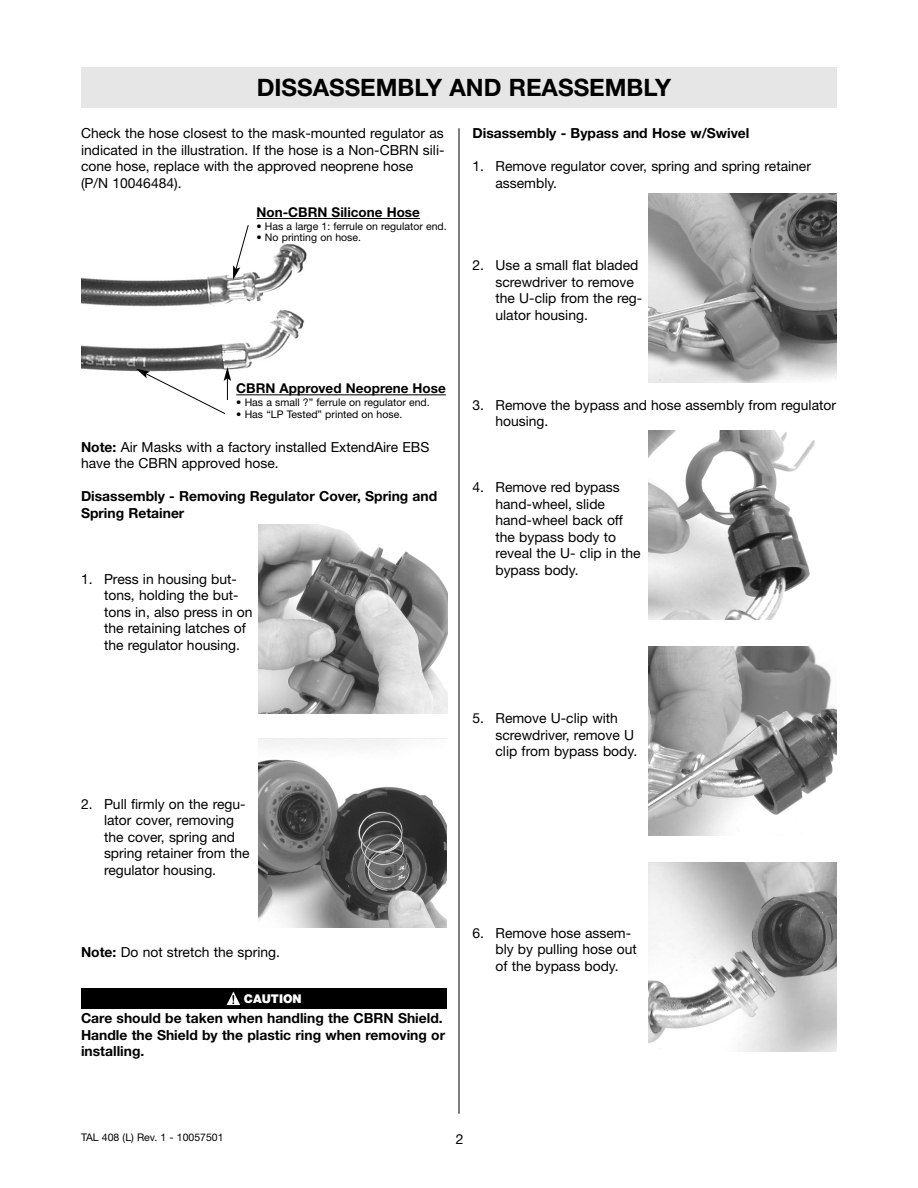
<style>
.page{position:relative;width:918px;height:1188px;background:#fff}
.page>*{position:absolute;margin:0;border:0;box-sizing:border-box;transform-origin:0 0}
.t1{font:700 24px "Helvetica Neue";color:#000}
.t2{font:13.8px/16.5px "Helvetica Neue";color:#000}
.t3{font:700 13.8px/16.5px "Helvetica Neue";color:#000}
.t4{font:700 13.5px "Helvetica Neue";color:#000}
.t5{font:900 12px "Helvetica Neue";color:#fff}
.t6{font:10.5px "Helvetica Neue";color:#000}
.s1{font-weight:700}
</style>
<div class="page">
<div style="left:81px;top:68px;width:756px;height:40px;background:#e6e6e6"></div>
<hr style="left:459px;top:128px;width:1px;height:986px;background:#000">
<img style="left:258px;top:524px;width:189px;height:189px">
<div style="left:81px;top:988px;width:365px;height:21px;background:#000"></div>
<svg style="left:227px;top:991px;width:13px;height:14px"></svg>
<img style="left:258px;top:738px;width:189px;height:189px">
<img style="left:81px;top:244px;width:357px;height:151px">
<img style="left:648px;top:194px;width:189px;height:189px">
<img style="left:648px;top:430px;width:167px;height:190px">
<img style="left:648px;top:647px;width:189px;height:189px">
<img style="left:648px;top:862px;width:189px;height:189px">
<hr style="left:256px;top:218px;width:164px;height:1px;background:#000">
<svg style="left:233px;top:225px;width:16px;height:55px"></svg>
<hr style="left:236px;top:395px;width:75px;height:1px;background:#000">
<hr style="left:310px;top:395px;width:75px;height:1px;background:#000">
<hr style="left:385px;top:395px;width:61px;height:1px;background:#000">
<svg style="left:136px;top:367px;width:95px;height:47px"></svg>
<h1 class="t1" style="left:257px;top:79px;width:416px">DISSASSEMBLY AND REASSEMBLY</h1>
<p class="t2" style="left:81px;top:126px;width:365px">Check the hose closest to the mask-mounted regulator as indicated in the illustration. If the hose is a Non-CBRN sili&shy;cone hose, replace with the approved neoprene hose<br>(P/N 10046484).</p>
<p class="t3" style="left:472px;top:126px;width:279px">Disassembly - Bypass and Hose w/Swivel</p>
<p class="t2" style="left:496px;top:159px;width:317px;text-indent:-23px">1. Remove regulator cover, spring and spring retainer assembly.</p>
<p class="t4" style="left:256px;top:207px;width:165px">Non-CBRN Silicone Hose</p>
<p class="t6" style="left:256px;top:222px;width:192px">• Has a large 1: ferrule on regulator end.</p>
<p class="t6" style="left:256px;top:234px;width:106px">• No printing on hose.</p>
<p class="t4" style="left:236px;top:384px;width:211px">CBRN Approved Neoprene Hose</p>
<p class="t6" style="left:236px;top:399px;width:195px">• Has a small ?” ferrule on regulator end.</p>
<p class="t6" style="left:236px;top:410px;width:168px">• Has “LP Tested” printed on hose.</p>
<p class="t2" style="left:81px;top:440px;width:350px"><span class="s1">Note:</span> Air Masks with a factory installed ExtendAire EBS have the CBRN approved hose.</p>
<p class="t3" style="left:81px;top:489px;width:358px">Disassembly - Removing Regulator Cover, Spring and<br>Spring Retainer</p>
<p class="t2" style="left:104px;top:572px;width:150px;text-indent:-23px">1. Press in housing but&shy;tons, holding the but&shy;tons in, also press in on the retaining latches of the regulator housing.</p>
<p class="t2" style="left:104px;top:797px;width:147px;text-indent:-23px">2. Pull firmly on the regu&shy;lator cover, removing the cover, spring and spring retainer from the regulator housing.</p>
<p class="t2" style="left:81px;top:945px;width:201px"><span class="s1">Note:</span> Do not stretch the spring.</p>
<p class="t5" style="left:244px;top:994px;width:59px">CAUTION</p>
<p class="t3" style="left:81px;top:1011px;width:366px">Care should be taken when handling the CBRN Shield.<br>Handle the Shield by the plastic ring when removing or installing.</p>
<p class="t2" style="left:496px;top:258px;width:148px;text-indent:-23px">2. Use a small flat bladed screwdriver to remove the U-clip from the reg&shy;ulator housing.</p>
<p class="t2" style="left:496px;top:398px;width:342px;text-indent:-23px">3. Remove the bypass and hose assembly from regulator housing.</p>
<p class="t2" style="left:496px;top:480px;width:147px;text-indent:-23px">4. Remove red bypass hand-wheel, slide hand-wheel back off the bypass body to reveal the U- clip in the bypass body.</p>
<p class="t2" style="left:496px;top:711px;width:143px;text-indent:-23px">5. Remove U-clip with screwdriver, remove U clip from bypass body.</p>
<p class="t2" style="left:496px;top:926px;width:143px;text-indent:-23px">6. Remove hose assem&shy;bly by pulling hose out of the bypass body.</p>
<p class="t6" style="left:81px;top:1134px;width:144px">TAL 408 (L) Rev. 1 - 10057501</p>
<p class="t2" style="left:456px;top:1132px;width:9px">2</p>
</div>
